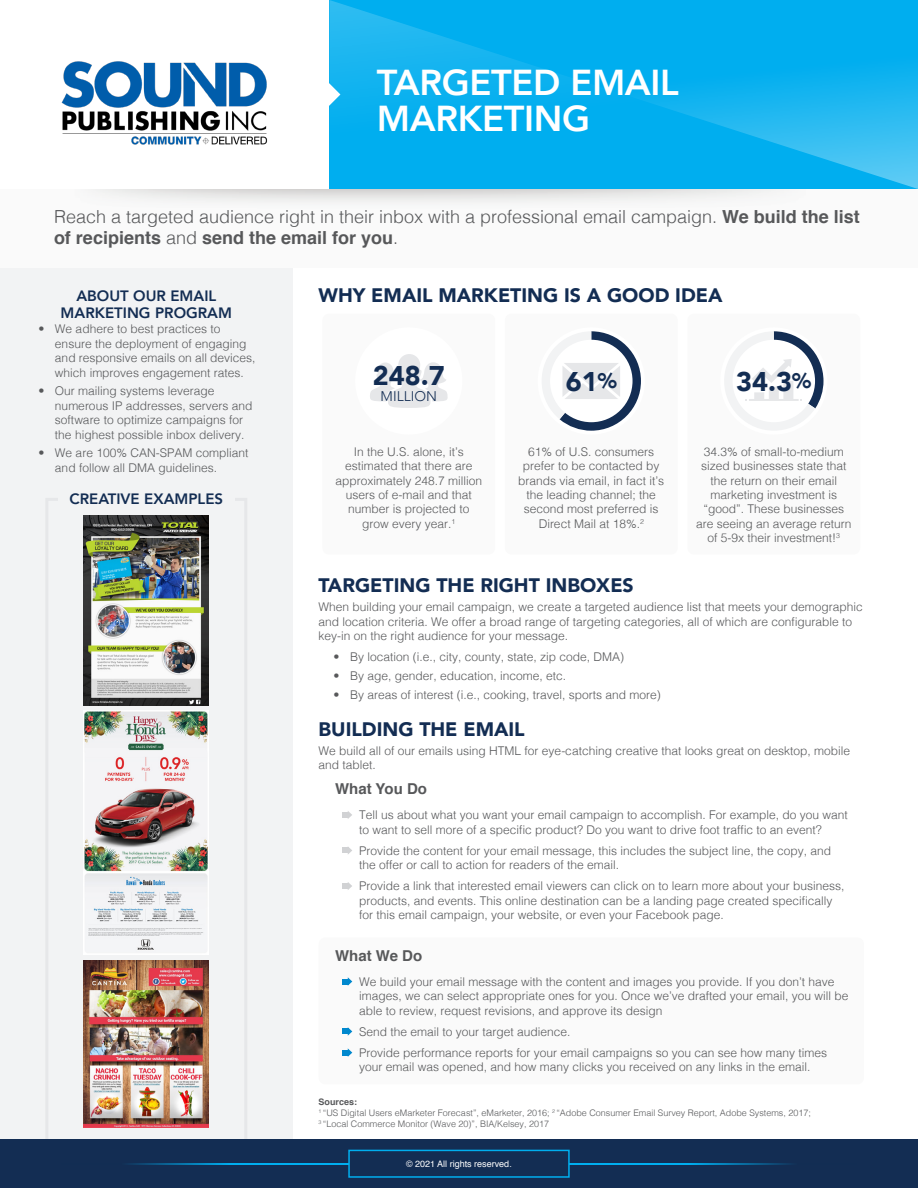
<style>
.page{position:relative;width:918px;height:1188px;background:#fff}
.page>*{position:absolute;margin:0;border:0;box-sizing:border-box;transform-origin:0 0}
.t1{font:800 36px/36px "Avenir";letter-spacing:-.01em;color:#fff}
.t2{font:900 27px "Avenir";color:#132d53}
.t3{font:900 19.5px "Avenir";color:#132d53}
.t4{font:300 18px/21.6px "Helvetica";color:#57585a}
.t5{font:800 15px/16.5px "Avenir";color:#132d53;text-align:center}
.t6{font:700 15px "Helvetica";color:#57585a}
.t7{font:300 13.95px "Avenir";color:#132d53}
.t8{font:300 12px/14.4px "Helvetica";color:#57585a}
.t9{font:300 9px "Helvetica";color:#57585a}
.t10{font:9px "Helvetica";color:#fff}
.t11{font:700 9px "Helvetica";color:#57585a}
.s1{font-weight:700}
.s2{font-size:21px}
</style>
<div class="page">
<div style="left:0;top:262px;width:293px;height:878px;background:#f2f3f4"></div>
<div style="left:0;top:189px;width:918px;height:78px;background:#fafafa"></div>
<svg style="left:343px;top:811px;width:9px;height:8px"></svg>
<svg style="left:343px;top:847px;width:9px;height:7px"></svg>
<svg style="left:343px;top:882px;width:9px;height:8px"></svg>
<div style="left:322px;top:314px;width:173px;height:241px;background:#fafafa;border-radius:7px"></div>
<div style="left:355px;top:327px;width:107px;height:108px;background:#fff;border-radius:50%"></div>
<div style="left:505px;top:314px;width:173px;height:241px;background:#fafafa;border-radius:7px"></div>
<div style="left:538px;top:327px;width:107px;height:108px;background:#fff;border-radius:50%"></div>
<div style="left:687px;top:314px;width:173px;height:241px;background:#fafafa;border-radius:7px"></div>
<svg style="left:370px;top:354px;width:78px;height:54px"></svg>
<svg style="left:542px;top:331px;width:99px;height:100px"></svg>
<svg style="left:745px;top:331px;width:79px;height:78px"></svg>
<div style="left:319px;top:937px;width:545px;height:147px;background:#fafafa;border-radius:7px"></div>
<svg style="left:343px;top:977px;width:9px;height:9px"></svg>
<svg style="left:343px;top:1027px;width:9px;height:9px"></svg>
<svg style="left:343px;top:1048px;width:9px;height:9px"></svg>
<div style="left:45px;top:498px;width:202px;height:663px;border:3px solid #e6e7e9"></div>
<div style="left:58px;top:480px;width:176px;height:37px;background:#f2f3f4"></div>
<img style="left:84px;top:711px;width:125px;height:244px">
<img style="left:84px;top:961px;width:125px;height:167px">
<img style="left:84px;top:516px;width:125px;height:189px">
<div style="left:0;top:1139px;width:918px;height:49px;background:#132d53"></div>
<div style="left:348px;top:1150px;width:222px;height:28px;border:2px solid #00aeef"></div>
<hr style="left:61px;top:1163px;width:288px;height:2px;background:#00aeef">
<hr style="left:569px;top:1163px;width:288px;height:2px;background:#00aeef">
<img style="left:61px;top:61px;width:206px;height:84px">
<svg style="left:329px;top:0;width:589px;height:189px;background:#09b0ef"></svg>
<svg style="left:329px;top:83px;width:11px;height:23px"></svg>
<p class="t1" style="left:377px;top:65px;width:304px">TARGETED EMAIL<br>MARKETING</p>
<p class="t4" style="left:54px;top:204px;width:807px">Reach a targeted audience right in their inbox with a professional email campaign. <span class="s1">We build the list of recipients</span> and <span class="s1">send the email for you</span>.</p>
<p class="t3" style="left:319px;top:278px;width:405px">WHY EMAIL MARKETING IS A GOOD IDEA</p>
<p class="t5" style="left:61px;top:288px;width:173px">ABOUT OUR EMAIL<br>MARKETING PROGRAM</p>
<p class="t8" style="left:55px;top:321px;width:202px;text-indent:-16px">• We adhere to best practices to ensure the deployment of engaging and responsive emails on all devices, which improves engagement rates.</p>
<p class="t8" style="left:55px;top:383px;width:199px;text-indent:-16px">• Our mailing systems leverage numerous IP addresses, servers and software to optimize campaigns for the highest possible inbox delivery.</p>
<p class="t8" style="left:55px;top:445px;width:195px;text-indent:-16px">• We are 100% CAN-SPAM compliant and follow all DMA guidelines.</p>
<p class="t5" style="left:70px;top:491px;width:155px">CREATIVE EXAMPLES</p>
<p class="t2" style="left:373px;top:352px;width:73px">248.7</p>
<p class="t7" style="left:381px;top:388px;width:58px">MILLION</p>
<p class="t2" style="left:566px;top:358px;width:53px">61<span class="s2">%</span></p>
<p class="t2" style="left:736px;top:358px;width:76px">34.3<span class="s2">%</span></p>
<p class="t8" style="left:335px;top:444px;width:148px;text-align:center">In the U.S. alone, it’s estimated that there are approximately 248.7 million users of e-mail and that number is projected to grow every year.<sup>1</sup></p>
<p class="t8" style="left:518px;top:444px;width:148px;text-align:center">61% of U.S. consumers prefer to be contacted by brands via email, in fact it’s the leading channel; the second most preferred is<br>Direct Mail at 18%.<sup>2</sup></p>
<p class="t8" style="left:696px;top:444px;width:157px;text-align:center">34.3% of small-to-medium sized businesses state that the return on their email marketing investment is “good”. These businesses are seeing an average return of 5-9x their investment!<sup>3</sup></p>
<p class="t3" style="left:319px;top:569px;width:317px">TARGETING THE RIGHT INBOXES</p>
<p class="t8" style="left:319px;top:599px;width:546px">When building your email campaign, we create a targeted audience list that meets your demographic and location criteria. We offer a broad range of targeting categories, all of which are configurable to key-in on the right audience for your message.</p>
<p class="t8" style="left:334px;top:649px;width:292px">• By location (i.e., city, county, state, zip code, DMA)</p>
<p class="t8" style="left:334px;top:667px;width:234px">• By age, gender, education, income, etc.</p>
<p class="t8" style="left:334px;top:686px;width:329px">• By areas of interest (i.e., cooking, travel, sports and more)</p>
<p class="t3" style="left:319px;top:713px;width:208px">BUILDING THE EMAIL</p>
<p class="t8" style="left:319px;top:742px;width:533px">We build all of our emails using HTML for eye-catching creative that looks great on desktop, mobile and tablet.</p>
<p class="t6" style="left:335px;top:777px;width:93px">What You Do</p>
<p class="t8" style="left:359px;top:807px;width:490px">Tell us about what you want your email campaign to accomplish. For example, do you want to want to sell more of a specific product? Do you want to drive foot traffic to an event?</p>
<p class="t8" style="left:359px;top:842px;width:474px">Provide the content for your email message, this includes the subject line, the copy, and the offer or call to action for readers of the email.</p>
<p class="t8" style="left:359px;top:878px;width:487px">Provide a link that interested email viewers can click on to learn more about your business, products, and events. This online destination can be a landing page created specifically for this email campaign, your website, or even your Facebook page.</p>
<p class="t6" style="left:335px;top:943px;width:89px">What We Do</p>
<p class="t8" style="left:359px;top:973px;width:491px">We build your email message with the content and images you provide. If you don’t have images, we can select appropriate ones for you. Once we’ve drafted your email, you will be able to review, request revisions, and approve its design</p>
<p class="t8" style="left:359px;top:1023px;width:213px">Send the email to your target audience.</p>
<p class="t8" style="left:359px;top:1045px;width:470px">Provide performance reports for your email campaigns so you can see how many times your email was opened, and how many clicks you received on any links in the email.</p>
<p class="t11" style="left:319px;top:1095px;width:40px">Sources:</p>
<p class="t9" style="left:319px;top:1105px;width:494px"><sup>1</sup> “US Digital Users eMarketer Forecast”, eMarketer, 2016; <sup>2</sup> “Adobe Consumer Email Survey Report, Adobe Systems, 2017;</p>
<p class="t9" style="left:319px;top:1116px;width:232px"><sup>3</sup> “Local Commerce Monitor (Wave 20)”, BIA/Kelsey, 2017</p>
<p class="t10" style="left:406px;top:1157px;width:107px">© 2021 All rights reserved.</p>
</div>
